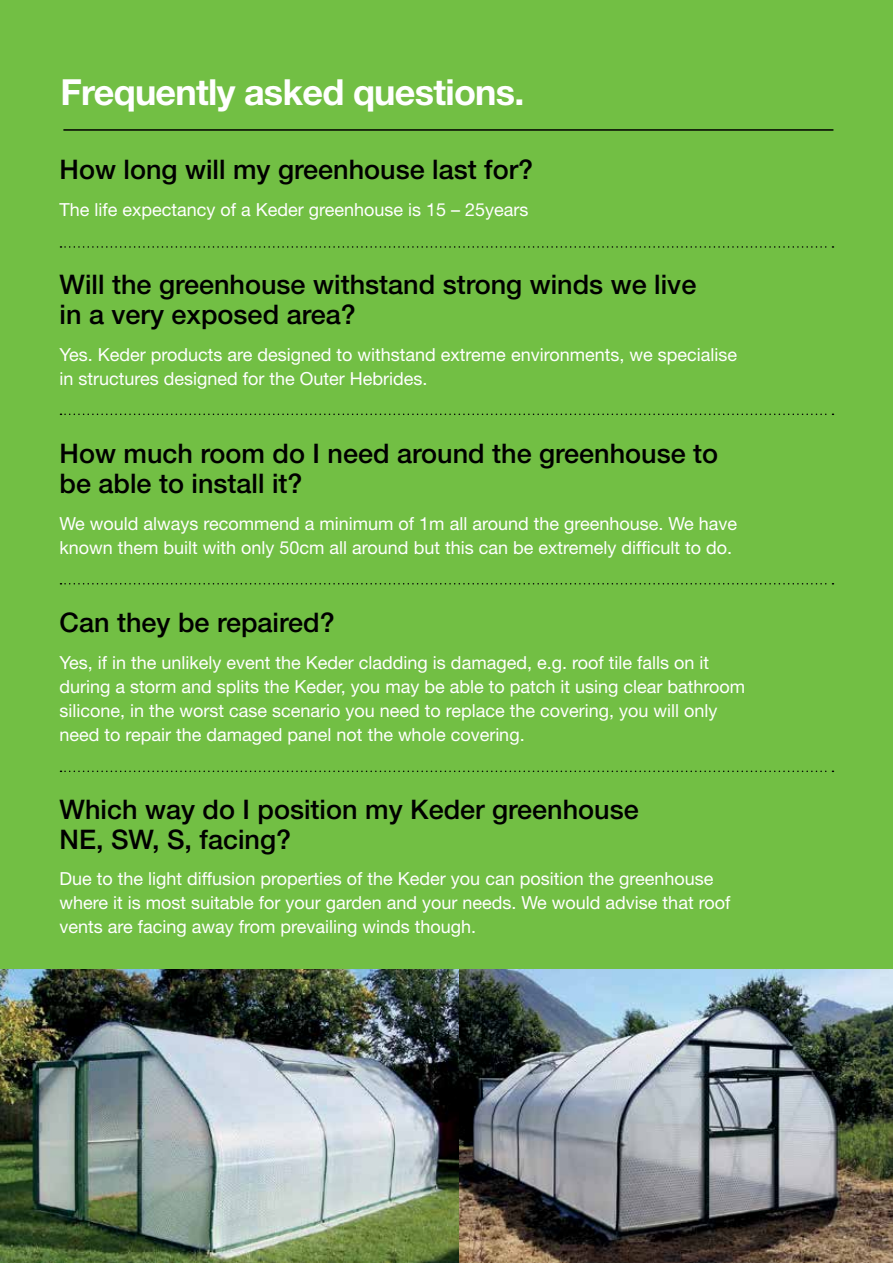
<style>
.page{position:relative;width:893px;height:1263px;background:#72bf44}
.page>*{position:absolute;margin:0;border:0;box-sizing:border-box;transform-origin:0 0}
.t1{font:700 36px "Helvetica Neue LT";letter-spacing:-.02em;color:#fff}
.t2{font:500 27px/30px "Helvetica Neue LT";color:#000}
.t3{font:18px/24px "Helvetica Neue LT";color:#fff}
</style>
<div class="page">
<hr style="left:63px;top:129px;width:770px;height:2px;background:#000">
<img style="left:0;top:969px;width:893px;height:294px">
<svg style="left:60px;top:246px;width:773px;height:2px"></svg>
<svg style="left:60px;top:414px;width:773px;height:1px"></svg>
<svg style="left:60px;top:583px;width:773px;height:1px"></svg>
<svg style="left:60px;top:770px;width:773px;height:2px"></svg>
<h1 class="t1" style="left:61px;top:70px;width:465px">Frequently asked questions.</h1>
<h2 class="t2" style="left:60px;top:155px;width:475px">How long will my greenhouse last for?</h2>
<p class="t3" style="left:60px;top:198px;width:471px">The life expectancy of a Keder greenhouse is 15 – 25years</p>
<h2 class="t2" style="left:60px;top:269px;width:638px">Will the greenhouse withstand strong winds we live in a very exposed area?</h2>
<p class="t3" style="left:60px;top:342px;width:679px">Yes. Keder products are designed to withstand extreme environments, we specialise in structures designed for the Outer Hebrides.</p>
<h2 class="t2" style="left:60px;top:438px;width:660px">How much room do I need around the greenhouse to be able to install it?</h2>
<p class="t3" style="left:60px;top:511px;width:679px">We would always recommend a minimum of 1m all around the greenhouse. We have known them built with only 50cm all around but this can be extremely difficult to do.</p>
<h2 class="t2" style="left:60px;top:607px;width:277px">Can they be repaired?</h2>
<p class="t3" style="left:60px;top:650px;width:687px">Yes, if in the unlikely event the Keder cladding is damaged, e.g. roof tile falls on it during a storm and splits the Keder, you may be able to patch it using clear bathroom silicone, in the worst case scenario you need to replace the covering, you will only need to repair the damaged panel not the whole covering.</p>
<h2 class="t2" style="left:60px;top:794px;width:581px">Which way do I position my Keder greenhouse<br>NE, SW, S, facing?</h2>
<p class="t3" style="left:60px;top:867px;width:672px">Due to the light diffusion properties of the Keder you can position the greenhouse where it is most suitable for your garden and your needs. We would advise that roof vents are facing away from prevailing winds though.</p>
</div>
